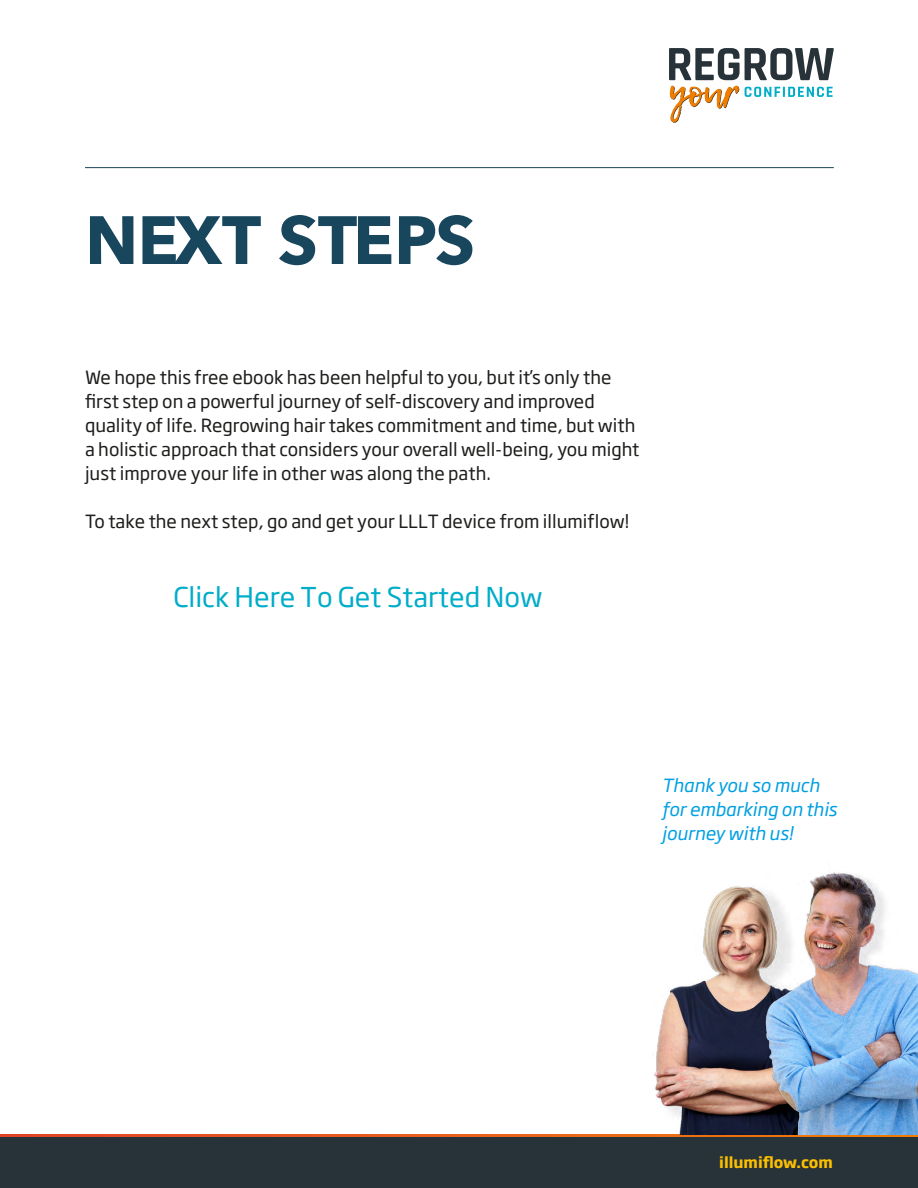
<style>
.page{position:relative;width:918px;height:1188px;background:#fff}
.page>*{position:absolute;margin:0;border:0;box-sizing:border-box;transform-origin:0 0}
.t1{font:700 67.5px "Avenir Next LT Pro";letter-spacing:-.01em;color:#18465d}
.t2{font:27px "Soho Gothic Pro";color:#00adc9}
.t3{font:18px/24px "Soho Gothic Pro";color:#1d1d1b}
.t4{font:italic 18px/24px "Soho Gothic Pro";color:#009fe3}
.t5{font:700 15px "Soho Gothic Pro";color:#fcc000}
</style>
<div class="page">
<svg style="left:1px;top:1135px;width:917px;height:2px;background:#e85f18"></svg>
<div style="left:0;top:1137px;width:918px;height:51px;background:#273239"></div>
<svg style="left:670px;top:86px;width:69px;height:37px"></svg>
<svg style="left:745px;top:87px;width:88px;height:10px"></svg>
<svg style="left:669px;top:48px;width:165px;height:32px"></svg>
<hr style="left:85px;top:167px;width:749px;height:1px;background:#18465d">
<img style="left:644px;top:886px;width:120px;height:249px">
<img style="left:764px;top:872px;width:154px;height:263px">
<h1 class="t1" style="left:85px;top:182px;width:392px">NEXT STEPS</h1>
<p class="t3" style="left:85px;top:364px;width:556px">We hope this free ebook has been helpful to you, but it’s only the first step on a powerful journey of self-discovery and improved quality of life. Regrowing hair takes commitment and time, but with a holistic approach that considers your overall well-being, you might just improve your life in other was along the path.</p>
<p class="t3" style="left:85px;top:508px;width:546px">To take the next step, go and get your LLLT device from illumiflow!</p>
<h2 class="t2" style="left:173px;top:576px;width:371px">Click Here To Get Started Now</h2>
<p class="t4" style="left:662px;top:772px;width:177px">Thank you so much for embarking on this journey with us!</p>
<p class="t5" style="left:719px;top:1151px;width:115px">illumiflow.com</p>
</div>
